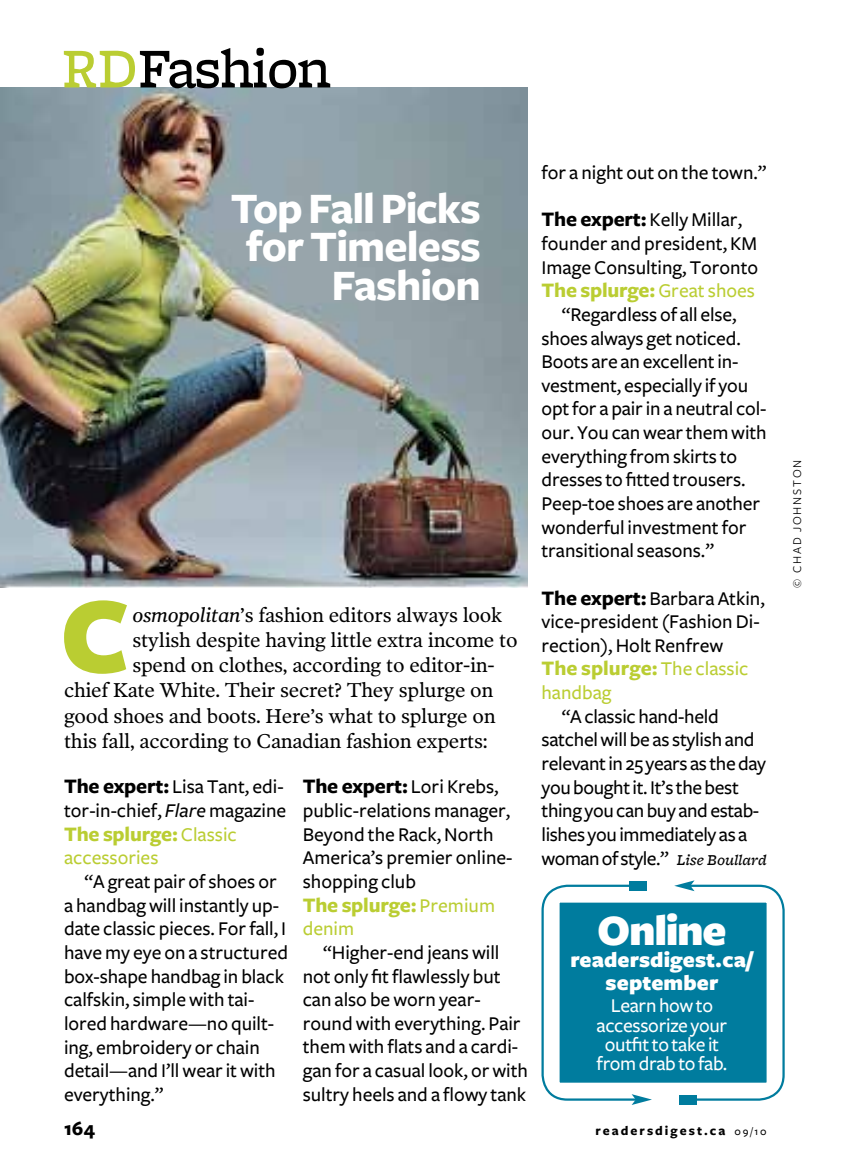
<style>
.page{position:relative;width:841px;height:1175px;background:#fff}
.page>*{position:absolute;margin:0;border:0;box-sizing:border-box;transform-origin:0 0}
.t1{font:900 112.05px "Freight Sans";color:#bacd32}
.t2{font:500 58.5px "Freight Micro";letter-spacing:-.025em;color:#000}
.t3{font:700 45px/38.2px "Freight Sans";letter-spacing:-.025em;color:#fff;text-align:right}
.t4{font:900 45px "Freight Sans";letter-spacing:-.03em;color:#fff}
.t5{font:900 22.5px/22.5px "Freight Sans";letter-spacing:.005em;color:#fff;text-align:center}
.t6{font:700 21.38px "Freight Sans";letter-spacing:-.01em;color:#bacd32}
.t7{font:700 21.38px "Freight Sans";letter-spacing:-.01em;color:#000}
.t8{font:500 20.25px/23.6px "Freight Sans";letter-spacing:-.005em;color:#000}
.t9{font:20.25px "Poynter OS Text Two L";letter-spacing:-.015em;color:#000}
.t10{font:500 20.25px/19.1px "Freight Sans";letter-spacing:-.015em;color:#fff;text-align:center}
.t11{font:500 20.25px "Freight Sans";color:#bacd32}
.t12{font:700 20.25px "Freight Sans";color:#000}
.t13{font:700 13.5px "Freight Sans";letter-spacing:.15em;color:#000}
.t14{font:12.38px "Freight Sans";letter-spacing:.15em;color:#000}
.s1{color:#bacd32}
.s2{font-style:italic}
.s3{font-weight:700;font-size:21.38px}
.s4{font-weight:500;font-size:20.25px}
.s5{font-family:"Freight Micro";font-style:italic;font-size:15.75px}
.s6{font-weight:500;font-size:11.25px}
</style>
<div class="page">
<img style="left:0;top:87px;width:527px;height:500px">
<div style="left:541px;top:884px;width:243px;height:216px;background:#007c9e;border:18px solid #fff"></div>
<div style="left:541px;top:884px;width:243px;height:216px;border:2px solid #007c9e;border-radius:25px"></div>
<div style="left:630px;top:881px;width:59px;height:8px;background:#fff"></div>
<div style="left:629px;top:881px;width:17px;height:9px;background:#007c9e"></div>
<svg style="left:674px;top:880px;width:20px;height:11px"></svg>
<div style="left:636px;top:1095px;width:59px;height:8px;background:#fff"></div>
<div style="left:679px;top:1095px;width:17px;height:9px;background:#007c9e"></div>
<svg style="left:631px;top:1094px;width:20px;height:11px"></svg>
<h2 class="t2" style="left:62px;top:36px;width:270px"><span class="s1">RD</span>Fashion</h2>
<h3 class="t3" style="left:231px;top:191px;width:251px">Top Fall Picks for Timeless<br>Fashion</h3>
<h1 class="t1" style="left:60px;top:576px;width:71px">C</h1>
<p class="t9" style="left:132px;top:602px;width:371px"><span class="s2">osmopolitan</span>’s fashion editors always look</p>
<p class="t9" style="left:132px;top:627px;width:386px">stylish despite having little extra income to</p>
<p class="t9" style="left:132px;top:652px;width:364px">spend on clothes, according to editor-in-</p>
<p class="t9" style="left:64px;top:677px;width:431px">chief Kate White. Their secret? They splurge on</p>
<p class="t9" style="left:64px;top:703px;width:433px">good shoes and boots. Here’s what to splurge on</p>
<p class="t9" style="left:64px;top:728px;width:425px">this fall, according to Canadian fashion experts:</p>
<p class="t8" style="left:64px;top:775px;width:223px"><span class="s3">The expert:</span> Lisa Tant, edi&shy;tor-in-chief, <span class="s2">Flare</span> magazine</p>
<p class="t6" style="left:64px;top:822px;width:174px">The splurge: <span class="s4">Classic</span></p>
<p class="t11" style="left:64px;top:846px;width:96px">accessories</p>
<p class="t8" style="left:64px;top:870px;width:225px;text-indent:20px">“A great pair of shoes or a handbag will instantly up&shy;date classic pieces. For fall, I have my eye on a structured box-shape handbag in black calfskin, simple with tai&shy;lored hardware—no quilt&shy;ing, embroidery or chain detail—and I’ll wear it with everything.”</p>
<p class="t7" style="left:303px;top:775px;width:197px">The expert: <span class="s4">Lori Krebs,</span></p>
<p class="t8" style="left:303px;top:799px;width:211px">public-relations manager,<br>Beyond the Rack, North<br>America’s premier online&shy;shopping club</p>
<p class="t6" style="left:303px;top:893px;width:194px">The splurge: <span class="s4">Premium</span></p>
<p class="t11" style="left:303px;top:917px;width:53px">denim</p>
<p class="t8" style="left:303px;top:940px;width:227px;text-indent:20px">“Higher-end jeans will not only fit flawlessly but can also be worn year&shy;round with everything. Pair them with flats and a cardi&shy;gan for a casual look, or with sultry heels and a flowy tank</p>
<p class="t8" style="left:541px;top:161px;width:227px">for a night out on the town.”</p>
<p class="t8" style="left:541px;top:208px;width:218px"><span class="s3">The expert:</span> Kelly Millar, founder and president, KM<br>Image Consulting, Toronto</p>
<p class="t6" style="left:541px;top:279px;width:215px">The splurge: <span class="s4">Great shoes</span></p>
<p class="t8" style="left:541px;top:303px;width:226px;text-indent:20px">“Regardless of all else, shoes always get noticed.<br>Boots are an excellent in&shy;vestment, especially if you opt for a pair in a neutral col&shy;our. You can wear them with everything from skirts to dresses to fitted trousers.<br>Peep-toe shoes are another wonderful investment for transitional seasons.”</p>
<p class="t8" style="left:541px;top:586px;width:225px"><span class="s3">The expert:</span> Barbara Atkin, vice-president (Fashion Di&shy;rection), Holt Renfrew</p>
<p class="t6" style="left:541px;top:657px;width:208px">The splurge: <span class="s4">The classic</span></p>
<p class="t11" style="left:541px;top:681px;width:72px">handbag</p>
<p class="t8" style="left:541px;top:704px;width:226px;text-indent:20px">“A classic hand-held satchel will be as stylish and relevant in 25 years as the day you bought it. It’s the best thing you can buy and estab&shy;lishes you immediately as a woman of style.” <span class="s5">Lise Boullard</span></p>
<h3 class="t4" style="left:597px;top:906px;width:131px">Online</h3>
<p class="t5" style="left:570px;top:949px;width:184px">readersdigest.ca/ september</p>
<p class="t10" style="left:596px;top:996px;width:132px">Learn how to accessorize your outfit to take it from drab to fab.</p>
<p class="t12" style="left:64px;top:1117px;width:32px">164</p>
<p class="t13" style="left:595px;top:1123px;width:172px">readersdigest.ca <span class="s6">09/10</span></p>
<p class="t14" style="left:790px;top:588px;width:130px;rotate:-90deg">© Chad Johnston</p>
</div>
